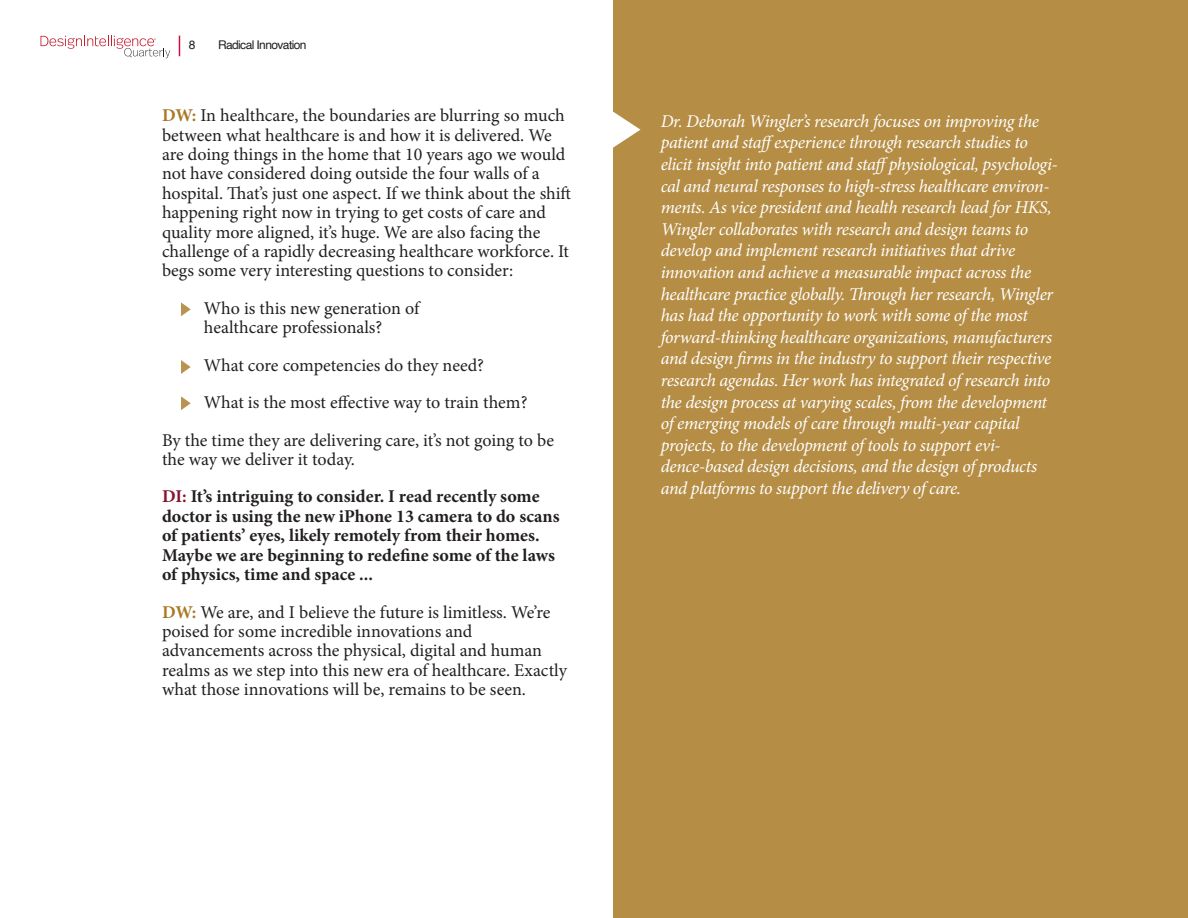
<style>
.page{position:relative;width:1188px;height:918px;background:#fff}
.page>*{position:absolute;margin:0;border:0;box-sizing:border-box;transform-origin:0 0}
.t1{font:italic 18px/21.6px "Minion Pro";letter-spacing:-.025em;color:#fff}
.t2{font:18px/19.4px "Minion Pro";letter-spacing:-.005em;color:#231f20}
.t3{font:700 18px/19.4px "Minion Pro";color:#231f20}
.t4{font:12px "Helvetica";letter-spacing:-.05em;color:#231f20}
.s1{font-weight:700;color:#a87924}
.s2{color:#821531}
</style>
<div class="page">
<div style="left:614px;top:0;width:574px;height:918px;background:#b58d45"></div>
<svg style="left:613px;top:99px;width:27px;height:62px"></svg>
<svg style="left:181px;top:302px;width:10px;height:14px"></svg>
<svg style="left:181px;top:360px;width:10px;height:14px"></svg>
<svg style="left:181px;top:396px;width:10px;height:14px"></svg>
<svg style="left:179px;top:36px;width:1px;height:20px"></svg>
<svg style="left:40px;top:36px;width:130px;height:22px"></svg>
<p class="t4" style="left:189px;top:36px;width:8px">8</p>
<p class="t4" style="left:218px;top:36px;width:90px">Radical Innovation</p>
<p class="t2" style="left:162px;top:106px;width:411px"><span class="s1">DW:</span> In healthcare, the boundaries are blurring so much between what healthcare is and how it is delivered. We are doing things in the home that 10 years ago we would not have considered doing outside the four walls of a hospital. That’s just one aspect. If we think about the shift happening right now in trying to get costs of care and quality more aligned, it’s huge. We are also facing the challenge of a rapidly decreasing healthcare workforce. It begs some very interesting questions to consider:</p>
<p class="t2" style="left:204px;top:298px;width:217px">Who is this new generation of healthcare professionals?</p>
<p class="t2" style="left:204px;top:355px;width:282px">What core competencies do they need?</p>
<p class="t2" style="left:204px;top:393px;width:325px">What is the most effective way to train them?</p>
<p class="t2" style="left:162px;top:430px;width:394px">By the time they are delivering care, it’s not going to be the way we deliver it today.</p>
<p class="t3" style="left:162px;top:487px;width:399px"><span class="s2">DI:</span> It’s intriguing to consider. I read recently some doctor is using the new iPhone 13 camera to do scans of patients’ eyes, likely remotely from their homes.<br>Maybe we are beginning to redefine some of the laws of physics, time and space ...</p>
<p class="t2" style="left:162px;top:602px;width:406px"><span class="s1">DW:</span> We are, and I believe the future is limitless. We’re poised for some incredible innovations and advancements across the physical, digital and human realms as we step into this new era of healthcare. Exactly what those innovations will be, remains to be seen.</p>
<p class="t1" style="left:661px;top:110px;width:398px">Dr. Deborah Wingler’s research focuses on improving the patient and staffexperience through research studies to elicit insight into patient and staffphysiological, psychologi&shy;cal and neural responses to high-stress healthcare environ&shy;ments. As vice president and health research lead for HKS, Wingler collaborates with research and design teams to develop and implement research initiatives that drive innovation and achieve a measurable impact across the healthcare practice globally. Through her research, Wingler has had the opportunity to work with some of the most forward-thinking healthcare organizations, manufacturers and design firms in the industry to support their respective research agendas. Her work has integrated of research into the design process at varying scales, from the development of emerging models of care through multi-year capital projects, to the development of tools to support evi&shy;dence-based design decisions, and the design of products and platforms to support the delivery of care.</p>
</div>
